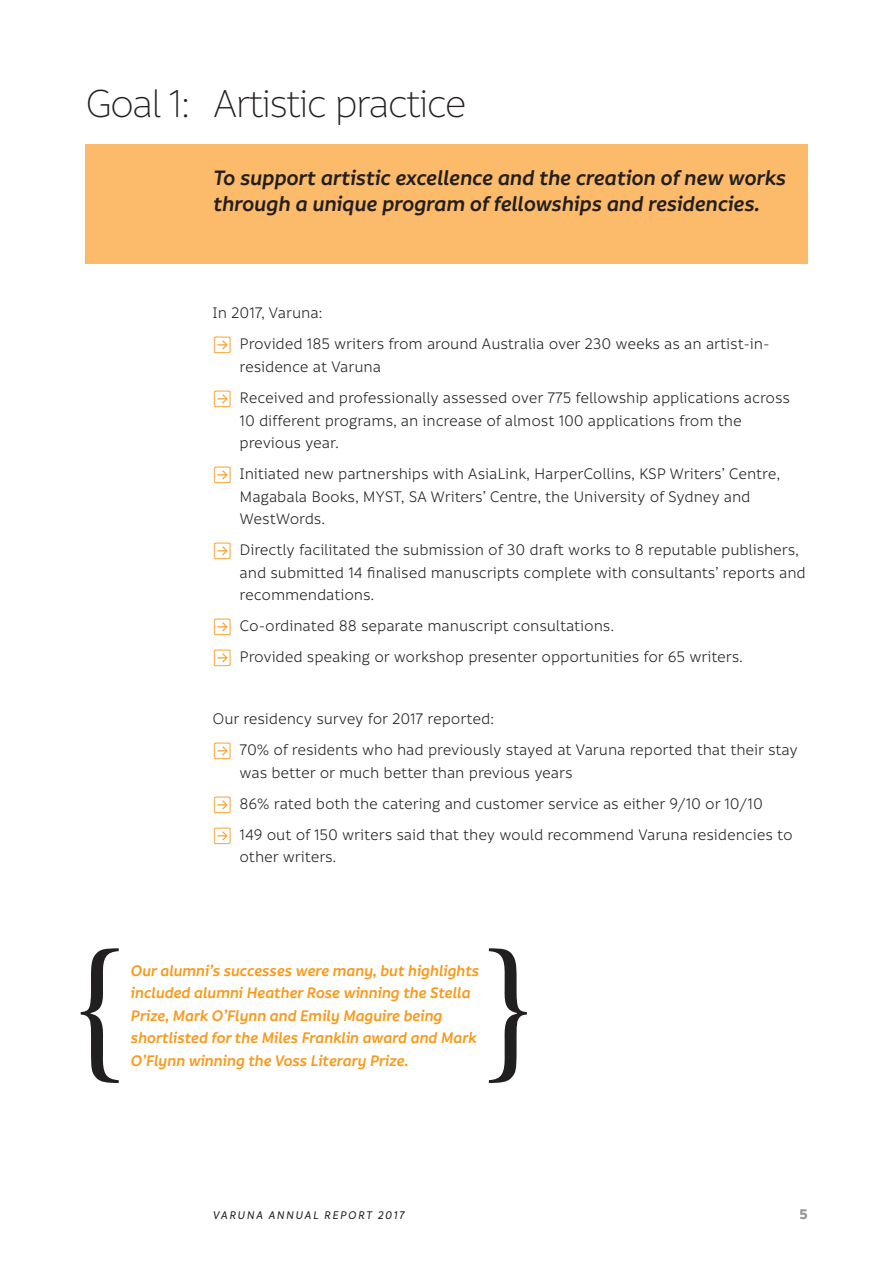
<style>
.page{position:relative;width:893px;height:1263px;background:#fff}
.page>*{position:absolute;margin:0;border:0;box-sizing:border-box;transform-origin:0 0}
.t1{font:300 159px "Bodoni Ant";color:#231f20}
.t2{font:300 42px "Informative";letter-spacing:-.06em;color:#231f20}
.t3{font:italic 600 22.5px/25.5px "Informative";letter-spacing:-.01em;color:#231f20}
.t4{font:16.5px/22.5px "Informative";letter-spacing:-.01em;color:#231f20}
.t5{font:italic 600 16.5px/22.5px "Informative";letter-spacing:-.01em;color:#f89a1c}
.t6{font:700 15px "Informative";color:#939598}
.t7{font:italic 500 12px "Informative";letter-spacing:.12em;color:#231f20}
.s1{color:#f89a1c}
</style>
<div class="page">
<div style="left:85px;top:145px;width:723px;height:119px;background:#fcba6b"></div>
<h2 class="t2" style="left:85px;top:83px;width:384px">Goal 1: Artistic practice</h2>
<h3 class="t3" style="left:213px;top:166px;width:574px">To support artistic excellence and the creation of new works through a unique program of fellowships and residencies.</h3>
<p class="t4" style="left:213px;top:302px;width:112px">In 2017, Varuna:</p>
<p class="t4" style="left:240px;top:333px;width:532px;text-indent:-27px"><span class="s1">→</span> Provided 185 writers from around Australia over 230 weeks as an artist-in&shy;residence at Varuna</p>
<p class="t4" style="left:240px;top:387px;width:552px;text-indent:-27px"><span class="s1">→</span> Received and professionally assessed over 775 fellowship applications across<br>10 different programs, an increase of almost 100 applications from the previous year.</p>
<p class="t4" style="left:240px;top:463px;width:542px;text-indent:-27px"><span class="s1">→</span> Initiated new partnerships with AsiaLink, HarperCollins, KSP Writers’ Centre,<br>Magabala Books, MYST, SA Writers’ Centre, the University of Sydney and<br>WestWords.</p>
<p class="t4" style="left:240px;top:539px;width:568px;text-indent:-27px"><span class="s1">→</span> Directly facilitated the submission of 30 draft works to 8 reputable publishers, and submitted 14 finalised manuscripts complete with consultants’ reports and recommendations.</p>
<p class="t4" style="left:213px;top:615px;width:403px"><span class="s1">→</span> Co-ordinated 88 separate manuscript consultations.</p>
<p class="t4" style="left:213px;top:646px;width:532px"><span class="s1">→</span> Provided speaking or workshop presenter opportunities for 65 writers.</p>
<p class="t4" style="left:213px;top:708px;width:283px">Our residency survey for 2017 reported:</p>
<p class="t4" style="left:240px;top:739px;width:560px;text-indent:-27px"><span class="s1">→</span> 70% of residents who had previously stayed at Varuna reported that their stay was better or much better than previous years</p>
<p class="t4" style="left:213px;top:792px;width:552px"><span class="s1">→</span> 86% rated both the catering and customer service as either 9/10 or 10/10</p>
<p class="t4" style="left:240px;top:823px;width:555px;text-indent:-27px"><span class="s1">→</span> 149 out of 150 writers said that they would recommend Varuna residencies to other writers.</p>
<h1 class="t1" style="left:81px;top:918px;width:44px">{</h1>
<h1 class="t1" style="left:485px;top:918px;width:44px">}</h1>
<p class="t5" style="left:130px;top:960px;width:350px">Our alumni’s successes were many, but highlights included alumni Heather Rose winning the Stella Prize, Mark O’Flynn and Emily Maguire being shortlisted for the Miles Franklin award and Mark O’Flynn winning the Voss Literary Prize.</p>
<p class="t7" style="left:213px;top:1209px;width:193px">VARUNA ANNUAL REPORT 2017</p>
<p class="t6" style="left:800px;top:1206px;width:10px">5</p>
</div>
